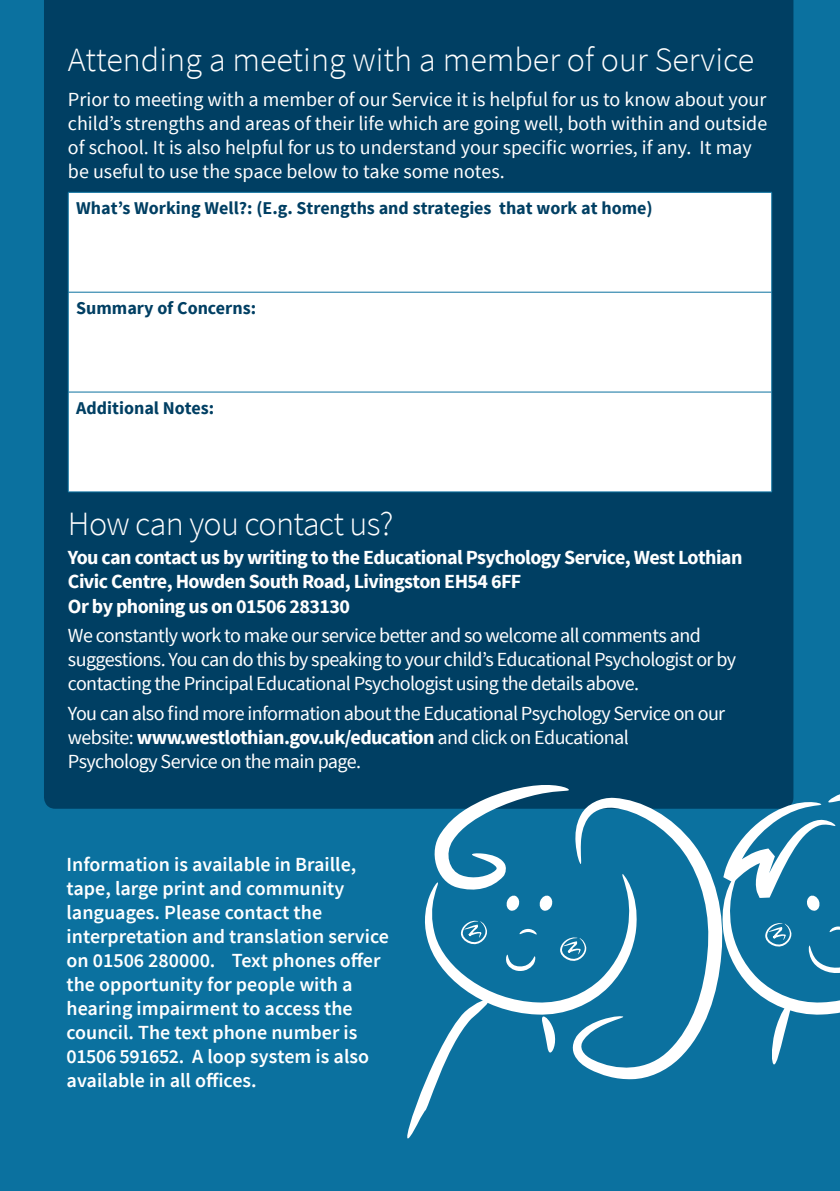
<style>
.page{position:relative;width:840px;height:1191px;background:#fff}
.page>*{position:absolute;margin:0;border:0;box-sizing:border-box;transform-origin:0 0}
.t1{font:300 34px "Source Sans Pro";color:#fff}
.t2{font:300 34px "Source Sans Pro";letter-spacing:-.02em;color:#fff}
.t3{font:20px/24px "Source Sans Pro";letter-spacing:-.03em;color:#fff}
.t4{font:600 20px/24px "Source Sans Pro";color:#fff}
.t5{font:20px/24px "Source Sans Pro";color:#fff}
.t6{font:700 20px/24px "Source Sans Pro";letter-spacing:-.03em;color:#fff}
.t7{font:700 18px "Source Sans Pro";color:#003f63}
.s1{font-weight:700}
</style>
<div class="page">
<div style="left:0;top:0;width:839px;height:1191px;background:#0b719f"></div>
<div style="left:44px;top:0;width:749px;height:808px;background:#003f63"></div>
<svg style="left:714px;top:789px;width:125px;height:275px"></svg>
<svg style="left:639px;top:797px;width:86px;height:282px"></svg>
<svg style="left:383px;top:782px;width:256px;height:357px"></svg>
<div style="left:69px;top:193px;width:702px;height:298px;background:#fff"></div>
<hr style="left:68px;top:192px;width:703px;height:1px;background:#0b719f">
<hr style="left:68px;top:192px;width:1px;height:100px;background:#0b719f">
<hr style="left:771px;top:192px;width:1px;height:100px;background:#0b719f">
<hr style="left:68px;top:292px;width:703px;height:1px;background:#0b719f">
<hr style="left:68px;top:292px;width:1px;height:100px;background:#0b719f">
<hr style="left:771px;top:292px;width:1px;height:100px;background:#0b719f">
<hr style="left:68px;top:392px;width:703px;height:1px;background:#0b719f">
<hr style="left:68px;top:392px;width:1px;height:99px;background:#0b719f">
<hr style="left:771px;top:392px;width:1px;height:99px;background:#0b719f">
<hr style="left:68px;top:491px;width:703px;height:1px;background:#0b719f">
<p class="t1" style="left:68px;top:39px;width:687px">Attending a meeting with a member of our Service</p>
<p class="t5" style="left:68px;top:88px;width:700px">Prior to meeting with a member of our Service it is helpful for us to know about your child’s strengths and areas of their life which are going well, both within and outside of school. It is also helpful for us to understand your specific worries, if any. It may be useful to use the space below to take some notes.</p>
<p class="t7" style="left:76px;top:196px;width:577px">What’s Working Well?: (E.g. Strengths and strategies that work at home)</p>
<p class="t7" style="left:76px;top:296px;width:181px">Summary of Concerns:</p>
<p class="t7" style="left:76px;top:396px;width:139px">Additional Notes:</p>
<p class="t2" style="left:68px;top:503px;width:327px">How can you contact us?</p>
<p class="t6" style="left:68px;top:546px;width:675px">You can contact us by writing to the Educational Psychology Service, West Lothian<br>Civic Centre, Howden South Road, Livingston EH54 6FF<br>Or by phoning us on 01506 283130</p>
<p class="t3" style="left:68px;top:624px;width:669px">We constantly work to make our service better and so welcome all comments and suggestions. You can do this by speaking to your child’s Educational Psychologist or by contacting the Principal Educational Psychologist using the details above.</p>
<p class="t3" style="left:68px;top:701px;width:658px">You can also find more information about the Educational Psychology Service on our website: <span class="s1">www.westlothian.gov.uk/education</span> and click on Educational<br>Psychology Service on the main page.</p>
<p class="t4" style="left:66px;top:853px;width:324px">Information is available in Braille, tape, large print and community languages. Please contact the interpretation and translation service on 01506 280000. Text phones offer the opportunity for people with a hearing impairment to access the council. The text phone number is 01506 591652. A loop system is also available in all offices.</p>
</div>
